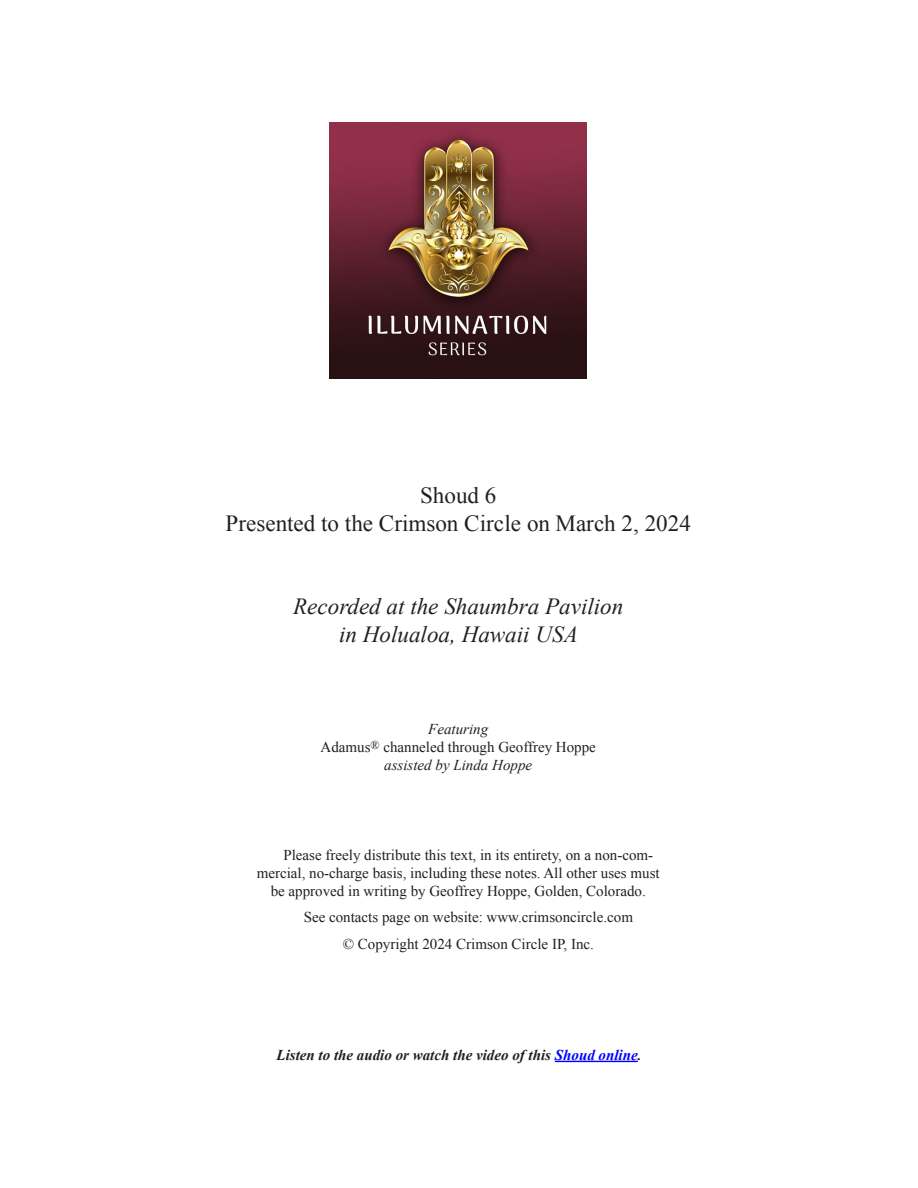
<style>
.page{position:relative;width:918px;height:1188px;background:#fff}
.page>*{position:absolute;margin:0;border:0;box-sizing:border-box;transform-origin:0 0}
.t1{font:italic 23.1px "Times New Roman";color:#231f20}
.t2{font:23.1px "Times New Roman";color:#231f20}
.t3{font:15px "Times New Roman";color:#231f20}
.t4{font:italic 700 15px "Times New Roman";color:#231f20}
.t5{font:italic 15px "Times New Roman";color:#231f20}
.s1{color:#00f}
</style>
<div class="page">
<hr style="left:555px;top:1061px;width:83px;height:1px;background:#00f">
<img style="left:330px;top:122px;width:257px;height:257px">
<p class="t2" style="left:420px;top:480px;width:78px">Shoud 6</p>
<p class="t2" style="left:226px;top:508px;width:467px">Presented to the Crimson Circle on March 2, 2024</p>
<p class="t1" style="left:293px;top:590px;width:332px">Recorded at the Shaumbra Pavilion</p>
<p class="t1" style="left:339px;top:618px;width:240px">in Holualoa, Hawaii USA</p>
<p class="t5" style="left:428px;top:719px;width:61px">Featuring</p>
<p class="t3" style="left:321px;top:737px;width:277px">Adamus<sup>®</sup> channeled through Geoffrey Hoppe</p>
<p class="t5" style="left:384px;top:755px;width:149px">assisted by Linda Hoppe</p>
<p class="t3" style="left:283px;top:845px;width:371px">Please freely distribute this text, in its entirety, on a non-com-</p>
<p class="t3" style="left:257px;top:863px;width:404px">mercial, no-charge basis, including these notes. All other uses must</p>
<p class="t3" style="left:271px;top:881px;width:377px">be approved in writing by Geoffrey Hoppe, Golden, Colorado.</p>
<p class="t3" style="left:304px;top:907px;width:331px">See contacts page on website: www.crimsoncircle.com</p>
<p class="t3" style="left:343px;top:934px;width:253px">© Copyright 2024 Crimson Circle IP, Inc.</p>
<p class="t4" style="left:277px;top:1044px;width:367px">Listen to the audio or watch the video of this <span class="s1">Shoud online</span>.</p>
</div>
